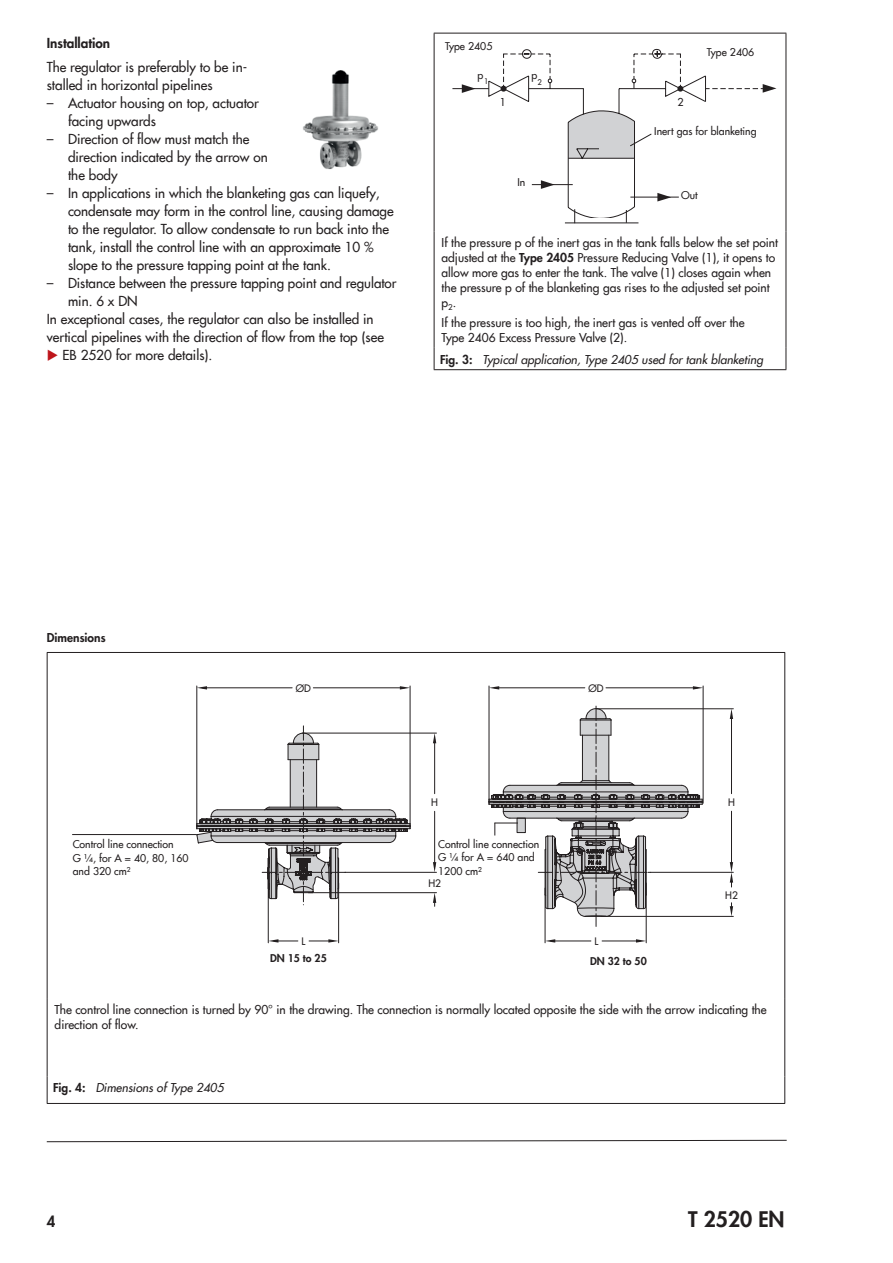
<style>
.page{position:relative;width:893px;height:1263px;background:#fff}
.page>*{position:absolute;margin:0;border:0;box-sizing:border-box;transform-origin:0 0}
.t1{font:800 21px "Futura Com";color:#231f20}
.t2{font:800 15px "Futura Com";color:#231f20}
.t3{font:500 13.5px/18px "Futura Com";color:#231f20}
.t4{font:800 13.5px "Futura Com";color:#231f20}
.t5{font:500 12px/15px "Futura Com";color:#231f20}
.t6{font:italic 500 12px "Futura Com";color:#231f20}
.t7{font:800 12px "Futura Com";color:#231f20}
.t8{font:10.65px "Futura";color:#231f20}
.t9{font:500 10.5px/13.5px "Futura Com";color:#231f20}
.t10{font:800 10.5px "Futura Com";color:#231f20}
.t11{font:10.05px "Futura";color:#231f20}
.t12{font:7.65px "Futura";color:#231f20}
.s1{font-family:"Futura";font-weight:400}
.s2{color:#be151b}
.s3{font-weight:800}
.s4{font-weight:800;font-style:normal}
</style>
<div class="page">
<svg style="left:46px;top:1139px;width:741px;height:3px"></svg>
<img style="left:303px;top:70px;width:75px;height:100px">
<hr style="left:434px;top:33px;width:352px;height:1px;background:#231f20">
<hr style="left:434px;top:33px;width:1px;height:198px;background:#231f20">
<hr style="left:786px;top:33px;width:1px;height:198px;background:#231f20">
<hr style="left:434px;top:231px;width:1px;height:117px;background:#231f20">
<hr style="left:786px;top:231px;width:1px;height:117px;background:#231f20">
<svg style="left:434px;top:348px;width:1px;height:21px"></svg>
<svg style="left:786px;top:348px;width:1px;height:21px"></svg>
<hr style="left:434px;top:369px;width:352px;height:1px;background:#231f20">
<hr style="left:565px;top:223px;width:73px;height:1px;background:#231f20">
<svg style="left:452px;top:49px;width:324px;height:174px"></svg>
<hr style="left:47px;top:652px;width:738px;height:1px;background:#231f20">
<hr style="left:47px;top:653px;width:1px;height:345px;background:#231f20">
<hr style="left:784px;top:653px;width:1px;height:345px;background:#231f20">
<hr style="left:47px;top:998px;width:1px;height:78px;background:#231f20">
<hr style="left:784px;top:998px;width:1px;height:78px;background:#231f20">
<svg style="left:47px;top:1076px;width:1px;height:27px"></svg>
<svg style="left:784px;top:1076px;width:1px;height:27px"></svg>
<hr style="left:47px;top:1103px;width:738px;height:1px;background:#231f20">
<hr style="left:596px;top:708px;width:137px;height:1px;background:#231f20">
<svg style="left:730px;top:709px;width:3px;height:10px"></svg>
<hr style="left:731px;top:712px;width:1px;height:82px;background:#231f20">
<hr style="left:650px;top:872px;width:83px;height:1px;background:#231f20">
<hr style="left:731px;top:811px;width:1px;height:56px;background:#231f20">
<hr style="left:601px;top:916px;width:132px;height:1px;background:#231f20">
<svg style="left:730px;top:903px;width:3px;height:13px"></svg>
<svg style="left:730px;top:862px;width:3px;height:25px"></svg>
<hr style="left:489px;top:686px;width:1px;height:118px;background:#231f20">
<svg style="left:489px;top:686px;width:10px;height:3px"></svg>
<hr style="left:495px;top:687px;width:90px;height:1px;background:#231f20">
<hr style="left:703px;top:686px;width:1px;height:117px;background:#231f20">
<svg style="left:693px;top:686px;width:10px;height:3px"></svg>
<hr style="left:606px;top:687px;width:91px;height:1px;background:#231f20">
<hr style="left:302px;top:733px;width:134px;height:1px;background:#231f20">
<svg style="left:433px;top:733px;width:3px;height:10px"></svg>
<hr style="left:434px;top:739px;width:1px;height:55px;background:#231f20">
<hr style="left:345px;top:872px;width:91px;height:1px;background:#231f20">
<svg style="left:433px;top:862px;width:3px;height:10px"></svg>
<hr style="left:434px;top:811px;width:1px;height:56px;background:#231f20">
<hr style="left:308px;top:892px;width:128px;height:1px;background:#231f20">
<svg style="left:433px;top:893px;width:3px;height:13px"></svg>
<hr style="left:197px;top:686px;width:1px;height:143px;background:#231f20">
<svg style="left:197px;top:686px;width:10px;height:3px"></svg>
<hr style="left:202px;top:687px;width:90px;height:1px;background:#231f20">
<hr style="left:410px;top:686px;width:1px;height:143px;background:#231f20">
<svg style="left:400px;top:686px;width:10px;height:3px"></svg>
<hr style="left:313px;top:687px;width:91px;height:1px;background:#231f20">
<hr style="left:268px;top:888px;width:1px;height:55px;background:#231f20">
<svg style="left:268px;top:939px;width:30px;height:3px"></svg>
<hr style="left:338px;top:883px;width:1px;height:60px;background:#231f20">
<svg style="left:309px;top:939px;width:30px;height:3px"></svg>
<hr style="left:545px;top:888px;width:1px;height:55px;background:#231f20">
<svg style="left:545px;top:939px;width:10px;height:3px"></svg>
<hr style="left:551px;top:941px;width:40px;height:1px;background:#231f20">
<hr style="left:646px;top:883px;width:1px;height:60px;background:#231f20">
<svg style="left:636px;top:939px;width:10px;height:3px"></svg>
<hr style="left:602px;top:941px;width:39px;height:1px;background:#231f20">
<svg style="left:196px;top:726px;width:215px;height:179px"></svg>
<svg style="left:488px;top:706px;width:215px;height:220px"></svg>
<hr style="left:72px;top:834px;width:125px;height:1px;background:#231f20">
<p class="t4" style="left:47px;top:32px;width:65px">Installation</p>
<p class="t3" style="left:47px;top:57px;width:202px">The regulator is preferably to be in&shy;stalled in horizontal pipelines</p>
<p class="t3" style="left:68px;top:93px;width:192px;text-indent:-21px"><span class="s1">–</span> Actuator housing on top, actuator facing upwards</p>
<p class="t3" style="left:68px;top:129px;width:201px;text-indent:-21px"><span class="s1">–</span> Direction of flow must match the direction indicated by the arrow on the body</p>
<p class="t3" style="left:68px;top:183px;width:327px;text-indent:-21px"><span class="s1">–</span> In applications in which the blanketing gas can liquefy, condensate may form in the control line, causing damage to the regulator. To allow condensate to run back into the tank, install the control line with an approximate 10 % slope to the pressure tapping point at the tank.</p>
<p class="t3" style="left:47px;top:273px;width:351px"><span class="s1">–</span> Distance between the pressure tapping point and regulator</p>
<p class="t3" style="left:68px;top:291px;width:71px">min. 6 x DN</p>
<p class="t3" style="left:47px;top:309px;width:328px">In exceptional cases, the regulator can also be installed in</p>
<p class="t3" style="left:47px;top:327px;width:339px">vertical pipelines with the direction of flow from the top (see</p>
<p class="t3" style="left:47px;top:345px;width:167px"><span class="s2">◆</span> EB 2520 for more details).</p>
<p class="t9" style="left:445px;top:39px;width:49px">Type 2405</p>
<p class="t8" style="left:477px;top:69px;width:12px">p<sub>1</sub></p>
<p class="t8" style="left:531px;top:69px;width:7px">p</p>
<p class="t12" style="left:537px;top:77px;width:6px">2</p>
<p class="t8" style="left:500px;top:95px;width:8px">1</p>
<p class="t8" style="left:677px;top:95px;width:8px">2</p>
<p class="t9" style="left:707px;top:45px;width:49px">Type 2406</p>
<p class="t9" style="left:517px;top:174px;width:9px">In</p>
<p class="t9" style="left:654px;top:124px;width:104px">Inert gas for blanketing</p>
<p class="t9" style="left:681px;top:188px;width:18px">Out</p>
<p class="t5" style="left:442px;top:235px;width:338px">If the pressure p of the inert gas in the tank falls below the set point adjusted at the <span class="s3">Type 2405</span> Pressure Reducing Valve (1), it opens to allow more gas to enter the tank. The valve (1) closes again when the pressure p of the blanketing gas rises to the adjusted set point p<sub>2</sub>.</p>
<p class="t5" style="left:442px;top:314px;width:305px">If the pressure is too high, the inert gas is vented off over the<br>Type 2406 Excess Pressure Valve (2).</p>
<p class="t6" style="left:440px;top:350px;width:324px"><span class="s4">Fig. 3:</span> Typical application, Type 2405 used for tank blanketing</p>
<p class="t7" style="left:47px;top:628px;width:60px">Dimensions</p>
<p class="t9" style="left:73px;top:837px;width:117px">Control line connection<br>G ¼, for A = 40, 80, 160 and 320 cm²</p>
<p class="t11" style="left:296px;top:682px;width:17px">ØD</p>
<p class="t11" style="left:431px;top:795px;width:8px">H</p>
<p class="t9" style="left:438px;top:836px;width:102px">Control line connection<br>G ¼ for A = 640 and<br>1200 cm²</p>
<p class="t11" style="left:428px;top:876px;width:14px">H2</p>
<p class="t11" style="left:588px;top:682px;width:17px">ØD</p>
<p class="t11" style="left:728px;top:795px;width:8px">H</p>
<p class="t11" style="left:725px;top:889px;width:14px">H2</p>
<p class="t11" style="left:301px;top:934px;width:5px">L</p>
<p class="t11" style="left:594px;top:934px;width:5px">L</p>
<p class="t10" style="left:270px;top:950px;width:58px">DN 15 to 25</p>
<p class="t10" style="left:590px;top:953px;width:58px">DN 32 to 50</p>
<p class="t5" style="left:55px;top:1001px;width:714px">The control line connection is turned by 90° in the drawing. The connection is normally located opposite the side with the arrow indicating the direction of flow.</p>
<p class="t6" style="left:53px;top:1079px;width:172px"><span class="s4">Fig. 4:</span> Dimensions of Type 2405</p>
<p class="t2" style="left:47px;top:1210px;width:10px">4</p>
<h1 class="t1" style="left:688px;top:1203px;width:98px">T 2520 EN</h1>
</div>
